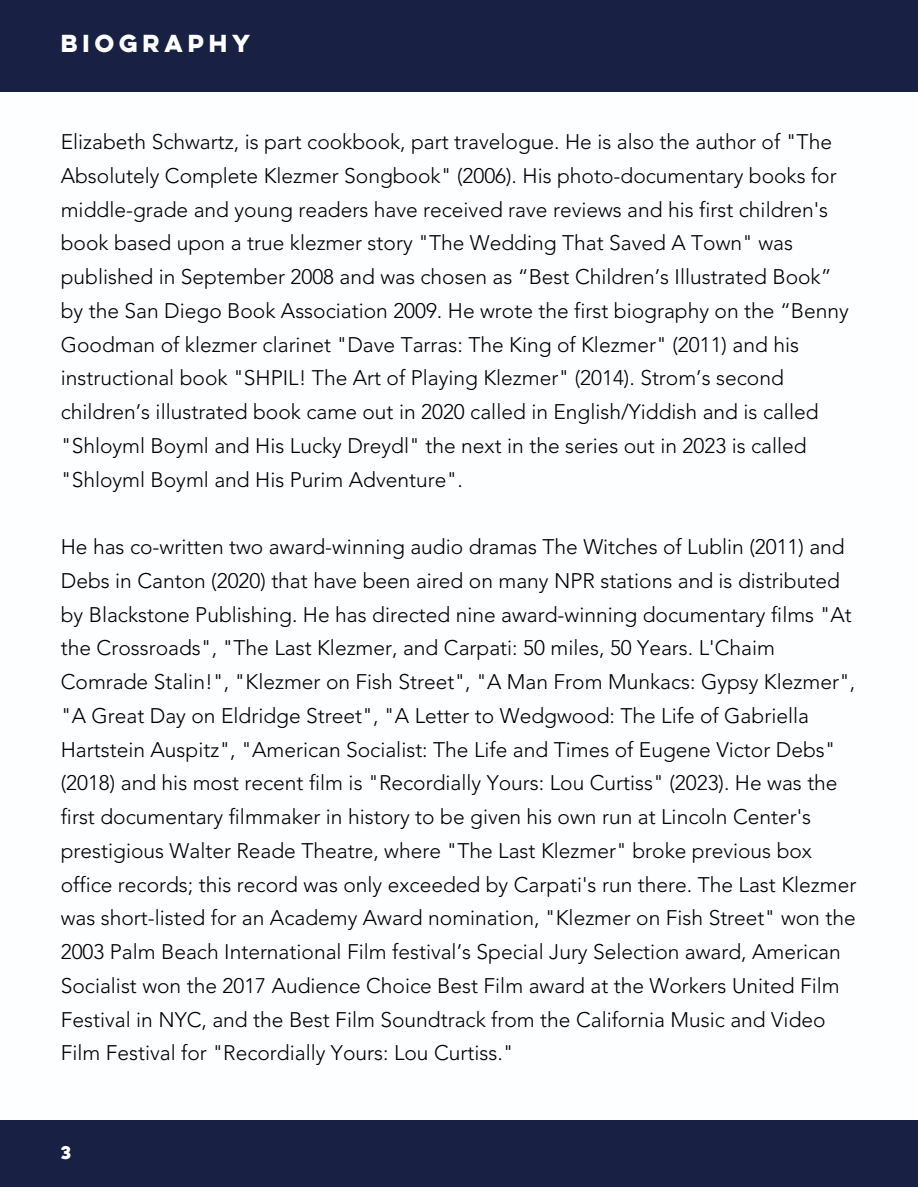
<style>
.page{position:relative;width:918px;height:1188px;background:#fff}
.page>*{position:absolute;margin:0;border:0;box-sizing:border-box;transform-origin:0 0}
.t1{font:700 22.05px "Lulo Clean W01 One";color:#fff}
.t2{font:300 21px/33.8px "Avenir";color:#000}
.t3{font:700 16.5px "Lulo Clean W01 One";color:#fff}
</style>
<div class="page">
<div style="left:0;top:0;width:917px;height:92px;background:#182144"></div>
<div style="left:0;top:1120px;width:917px;height:67px;background:#182144"></div>
<p class="t1" style="left:61px;top:26px;width:196px">BIOGRAPHY</p>
<p class="t2" style="left:61px;top:126px;width:790px">Elizabeth Schwartz, is part cookbook, part travelogue. He is also the author of "The Absolutely Complete Klezmer Songbook" (2006). His photo-documentary books for middle-grade and young readers have received rave reviews and his first children's book based upon a true klezmer story "The Wedding That Saved A Town" was published in September 2008 and was chosen as “Best Children’s Illustrated Book” by the San Diego Book Association 2009. He wrote the first biography on the “Benny Goodman of klezmer clarinet "Dave Tarras: The King of Klezmer" (2011) and his instructional book "SHPIL! The Art of Playing Klezmer" (2014). Strom’s second children’s illustrated book came out in 2020 called in English/Yiddish and is called "Shloyml Boyml and His Lucky Dreydl" the next in the series out in 2023 is called "Shloyml Boyml and His Purim Adventure".</p>
<p class="t2" style="left:61px;top:531px;width:797px">He has co-written two award-winning audio dramas The Witches of Lublin (2011) and Debs in Canton (2020) that have been aired on many NPR stations and is distributed by Blackstone Publishing. He has directed nine award-winning documentary films "At the Crossroads", "The Last Klezmer, and Carpati: 50 miles, 50 Years. L'Chaim Comrade Stalin!", "Klezmer on Fish Street", "A Man From Munkacs: Gypsy Klezmer", "A Great Day on Eldridge Street", "A Letter to Wedgwood: The Life of Gabriella Hartstein Auspitz", "American Socialist: The Life and Times of Eugene Victor Debs" (2018) and his most recent film is "Recordially Yours: Lou Curtiss" (2023). He was the first documentary filmmaker in history to be given his own run at Lincoln Center's prestigious Walter Reade Theatre, where "The Last Klezmer" broke previous box office records; this record was only exceeded by Carpati's run there. The Last Klezmer was short-listed for an Academy Award nomination, "Klezmer on Fish Street" won the 2003 Palm Beach International Film festival’s Special Jury Selection award, American Socialist won the 2017 Audience Choice Best Film award at the Workers United Film Festival in NYC, and the Best Film Soundtrack from the California Music and Video Film Festival for "Recordially Yours: Lou Curtiss."</p>
<p class="t3" style="left:61px;top:1139px;width:16px">3</p>
</div>
